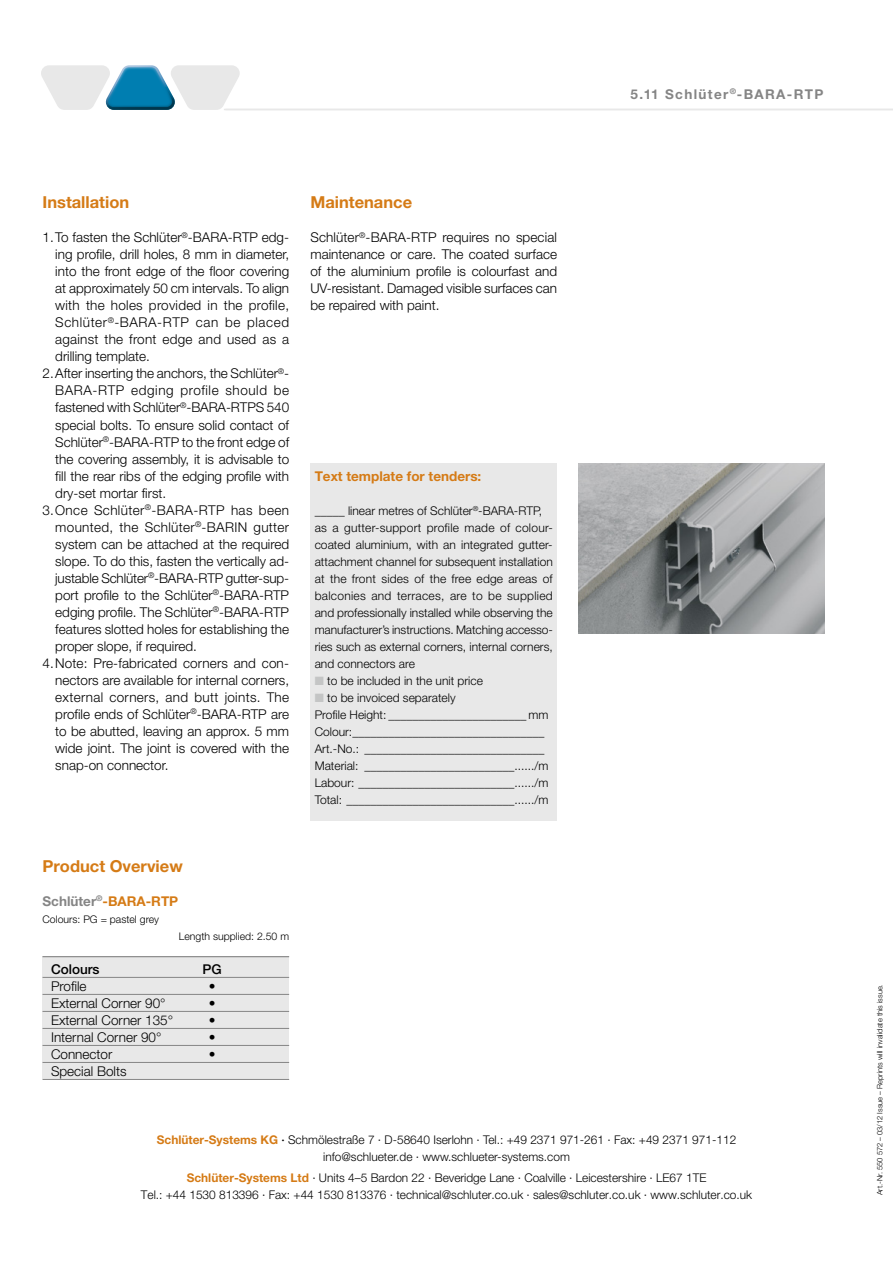
<style>
.page{position:relative;width:893px;height:1263px;background:#fff}
.page>*{position:absolute;margin:0;border:0;box-sizing:border-box;transform-origin:0 0}
.t1{font:700 16.5px "Helvetica Neue LT Pro";color:#d57b16}
.t2{font:300 13.5px/17px "Helvetica Neue LT Pro";color:#000;text-align:justify}
.t3{font:300 13.5px "Helvetica Neue LT Pro";letter-spacing:.025em;color:#000}
.t4{font:300 13.5px "Helvetica Neue LT Pro";letter-spacing:.045em;color:#000}
.t5{font:700 13.5px "Helvetica Neue LT Pro";color:#d57b16}
.t6{font:300 13.5px "Helvetica Neue LT Pro";letter-spacing:.02em;color:#000}
.t7{font:300 13.5px "Helvetica Neue LT Pro";letter-spacing:.03em;color:#000}
.t8{font:700 13.5px "Helvetica Neue LT Pro";letter-spacing:.1em;color:#858585}
.t9{font:500 13.5px "Helvetica Neue LT Pro";color:#000}
.t10{font:300 12px/17px "Helvetica Neue LT Pro";color:#000}
.t11{font:300 10.5px "Helvetica Neue LT Pro";color:#000}
.t12{font:300 7.5px "Helvetica Neue LT Pro";color:#000}
.s1{color:#c4c5c5}
.s2{color:#858585}
.s3{font-weight:700;color:#d57b16}
.s4{font-weight:500}
</style>
<div class="page">
<div style="left:310px;top:463px;width:247px;height:358px;background:#e8e8e8"></div>
<div style="left:43px;top:956px;width:246px;height:123px;background:#e8e8e8"></div>
<hr style="left:43px;top:956px;width:246px;height:1px;background:#858585">
<hr style="left:43px;top:977px;width:246px;height:1px;background:#858585">
<hr style="left:43px;top:994px;width:246px;height:1px;background:#858585">
<hr style="left:43px;top:1011px;width:246px;height:1px;background:#858585">
<hr style="left:43px;top:1028px;width:246px;height:1px;background:#858585">
<hr style="left:43px;top:1045px;width:246px;height:1px;background:#858585">
<hr style="left:43px;top:1062px;width:246px;height:1px;background:#858585">
<hr style="left:43px;top:1079px;width:246px;height:1px;background:#858585">
<img style="left:578px;top:463px;width:247px;height:171px">
<hr style="left:224px;top:109px;width:669px;height:1px;background:#e8e8e8">
<svg style="left:41px;top:65px;width:199px;height:45px"></svg>
<p class="t1" style="left:43px;top:192px;width:88px">Installation</p>
<p class="t2" style="left:43px;top:229px;width:248px">1.To fasten the Schlüter<sup>®</sup>-BARA-RTP edg-</p>
<p class="t2" style="left:55px;top:246px;width:235px">ing profile, drill holes, 8 mm in diameter,</p>
<p class="t2" style="left:55px;top:263px;width:235px">into the front edge of the floor covering</p>
<p class="t2" style="left:55px;top:280px;width:235px">at approximately 50 cm intervals. To align</p>
<p class="t6" style="left:55px;top:297px;width:235px">with the holes provided in the profile,</p>
<p class="t4" style="left:55px;top:314px;width:235px">Schlüter<sup>®</sup>-BARA-RTP can be placed</p>
<p class="t2" style="left:55px;top:331px;width:235px">against the front edge and used as a</p>
<p class="t2" style="left:55px;top:348px;width:96px">drilling template.</p>
<p class="t2" style="left:43px;top:365px;width:248px">2.After inserting the anchors, the Schlüter<sup>®</sup>-</p>
<p class="t4" style="left:55px;top:382px;width:235px">BARA-RTP edging profile should be</p>
<p class="t2" style="left:55px;top:399px;width:235px">fastened with Schlüter<sup>®</sup>-BARA-RTPS 540</p>
<p class="t2" style="left:55px;top:416px;width:235px">special bolts. To ensure solid contact of</p>
<p class="t2" style="left:55px;top:433px;width:235px">Schlüter<sup>®</sup>-BARA-RTP to the front edge of</p>
<p class="t2" style="left:55px;top:450px;width:235px">the covering assembly, it is advisable to</p>
<p class="t2" style="left:55px;top:467px;width:235px">fill the rear ribs of the edging profile with</p>
<p class="t2" style="left:55px;top:484px;width:112px">dry-set mortar first.</p>
<p class="t7" style="left:43px;top:501px;width:248px">3.Once Schlüter<sup>®</sup>-BARA-RTP has been</p>
<p class="t3" style="left:55px;top:518px;width:235px">mounted, the Schlüter<sup>®</sup>-BARIN gutter</p>
<p class="t2" style="left:55px;top:535px;width:235px">system can be attached at the required</p>
<p class="t2" style="left:55px;top:552px;width:235px">slope. To do this, fasten the vertically ad-</p>
<p class="t2" style="left:55px;top:569px;width:235px">justable Schlüter<sup>®</sup>-BARA-RTP gutter-sup-</p>
<p class="t2" style="left:55px;top:586px;width:235px">port profile to the Schlüter<sup>®</sup>-BARA-RTP</p>
<p class="t2" style="left:55px;top:603px;width:235px">edging profile. The Schlüter<sup>®</sup>-BARA-RTP</p>
<p class="t2" style="left:55px;top:620px;width:235px">features slotted holes for establishing the</p>
<p class="t2" style="left:55px;top:637px;width:143px">proper slope, if required.</p>
<p class="t2" style="left:43px;top:654px;width:248px">4.Note: Pre-fabricated corners and con-</p>
<p class="t2" style="left:55px;top:671px;width:235px">nectors are available for internal corners,</p>
<p class="t3" style="left:55px;top:689px;width:235px">external corners, and butt joints. The</p>
<p class="t2" style="left:55px;top:705px;width:235px">profile ends of Schlüter<sup>®</sup>-BARA-RTP are</p>
<p class="t2" style="left:55px;top:722px;width:235px">to be abutted, leaving an approx. 5 mm</p>
<p class="t2" style="left:55px;top:739px;width:235px">wide joint. The joint is covered with the</p>
<p class="t2" style="left:55px;top:756px;width:115px">snap-on connector.</p>
<p class="t1" style="left:310px;top:192px;width:103px">Maintenance</p>
<p class="t2" style="left:310px;top:229px;width:248px">Schlüter<sup>®</sup>-BARA-RTP requires no special maintenance or care. The coated surface of the aluminium profile is colourfast and UV-resistant. Damaged visible surfaces can be repaired with paint.</p>
<p class="t5" style="left:315px;top:467px;width:168px">Text template for tenders:</p>
<p class="t10" style="left:315px;top:501px;width:240px">_____ linear metres of Schlüter<sup>®</sup>-BARA-RTP, as a gutter-support profile made of colour&shy;coated aluminium, with an integrated gutter&shy;attachment channel for subsequent installation at the front sides of the free edge areas of balconies and terraces, are to be supplied and professionally installed while observing the manufacturer’s instructions. Matching accesso&shy;ries such as external corners, internal corners, and connectors are</p>
<p class="t10" style="left:315px;top:672px;width:170px"><span class="s1">■</span> to be included in the unit price</p>
<p class="t10" style="left:315px;top:689px;width:235px"><span class="s1">■</span> to be invoiced separately<br>Profile Height: _______________________ mm Colour:________________________________ Art.-No.: ______________________________ Material: _________________________....../m Labour: __________________________....../m Total: ____________________________....../m</p>
<p class="t1" style="left:43px;top:856px;width:142px">Product Overview</p>
<p class="t5" style="left:43px;top:893px;width:137px"><span class="s2">Schlüter</span><sup>®</sup>-BARA-RTP</p>
<p class="t11" style="left:43px;top:913px;width:118px">Colours: PG = pastel grey</p>
<p class="t11" style="left:179px;top:930px;width:112px">Length supplied: 2.50 m</p>
<p class="t9" style="left:51px;top:961px;width:50px">Colours</p>
<p class="t9" style="left:202px;top:961px;width:21px">PG</p>
<p class="t2" style="left:51px;top:977px;width:37px">Profile</p>
<p class="t2" style="left:209px;top:977px;width:8px">•</p>
<p class="t2" style="left:51px;top:994px;width:116px">External Corner 90°</p>
<p class="t2" style="left:209px;top:994px;width:8px">•</p>
<p class="t2" style="left:51px;top:1011px;width:124px">External Corner 135°</p>
<p class="t2" style="left:209px;top:1011px;width:8px">•</p>
<p class="t2" style="left:51px;top:1028px;width:112px">Internal Corner 90°</p>
<p class="t2" style="left:209px;top:1028px;width:8px">•</p>
<p class="t2" style="left:51px;top:1045px;width:63px">Connector</p>
<p class="t2" style="left:209px;top:1045px;width:8px">•</p>
<p class="t2" style="left:51px;top:1062px;width:77px">Special Bolts</p>
<p class="t8" style="left:631px;top:86px;width:194px">5.11 Schlüter<sup>®</sup>-BARA-RTP</p>
<p class="t10" style="left:157px;top:1131px;width:581px;text-align:center"><span class="s3">Schlüter-Systems KG</span> <span class="s4">·</span> Schmölestraße 7 · D-58640 Iserlohn · Tel.: +49 2371 971-261 · Fax: +49 2371 971-112 info@schlueter.de · www.schlueter-systems.com</p>
<p class="t10" style="left:141px;top:1169px;width:613px;text-align:center"><span class="s3">Schlüter-Systems Ltd</span> · Units 4–5 Bardon 22 · Beveridge Lane · Coalville · Leicestershire · LE67 1TE<br>Tel.: +44 1530 813396 · Fax: +44 1530 813376 · technical@schluter.co.uk · sales@schluter.co.uk · www.schluter.co.uk</p>
<p class="t12" style="left:875px;top:1195px;width:212px;rotate:-90deg">Art.-Nr. 550 572 – 03/12 Issue – Reprints will invalidate this issue.</p>
</div>
